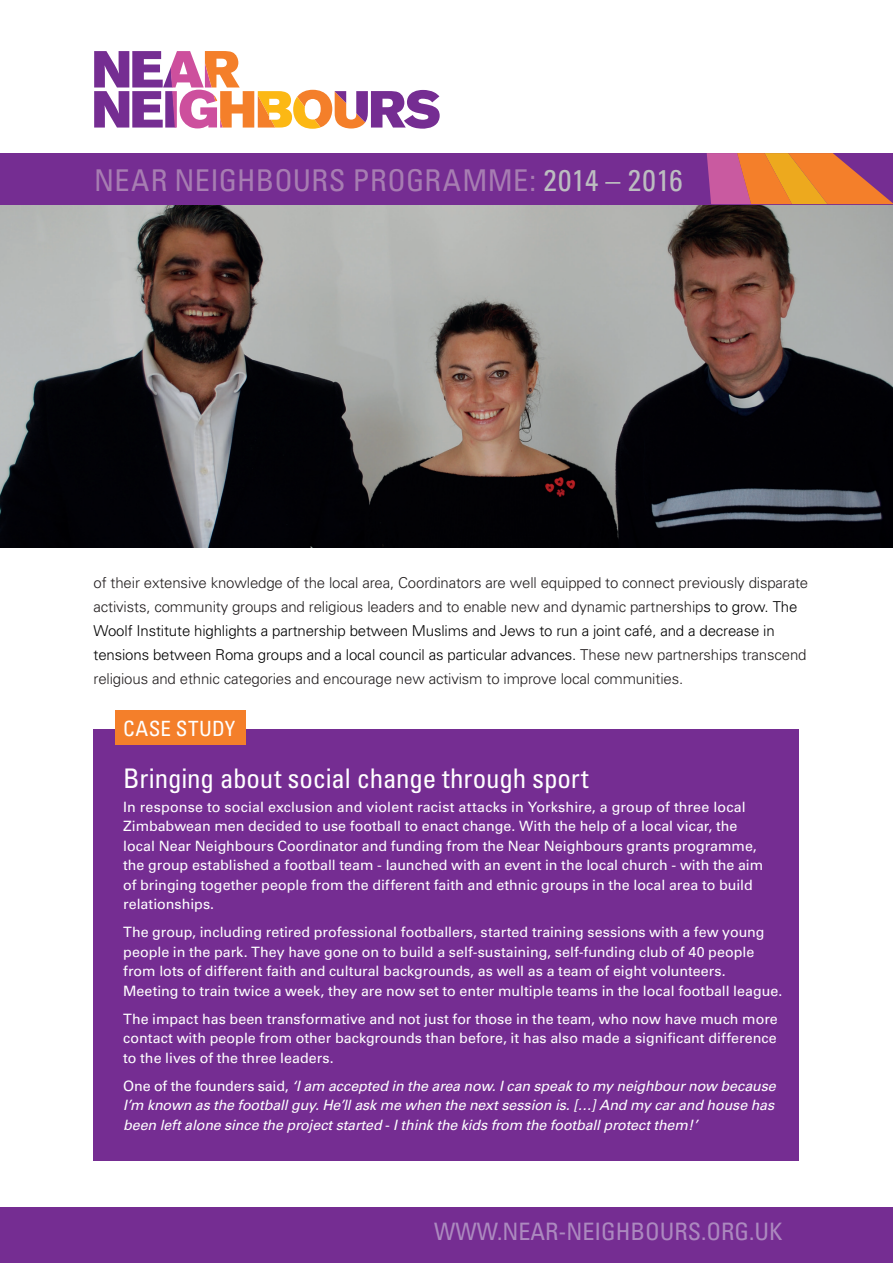
<style>
.page{position:relative;width:893px;height:1263px;background:#fff}
.page>*{position:absolute;margin:0;border:0;box-sizing:border-box;transform-origin:0 0}
.t1{font:condensed 30px "Univers";letter-spacing:.01em;color:#a77db2}
.t2{font:condensed 27px "Univers";letter-spacing:-.005em;color:#fff}
.t3{font:condensed 24px "Univers";color:#ac89bf}
.t4{font:condensed 21px "Univers";letter-spacing:.02em;color:#fff}
.t5{font:300 15px/24px "Univers";letter-spacing:-.01em;color:#231f20}
.t6{font:14.25px/19.5px "Univers";color:#fff}
.t7{font:italic 14.25px/19.5px "Univers";letter-spacing:-.015em;color:#fff;text-align:justify}
.s1{color:#bcbdc0}
.s2{color:#000001}
.s3{font-style:normal}
</style>
<div class="page">
<div style="left:0;top:1208px;width:893px;height:55px;background:#752d92"></div>
<img style="left:0;top:204px;width:893px;height:343px">
<div style="left:94px;top:729px;width:705px;height:432px;background:#752d92"></div>
<svg style="left:94px;top:51px;width:346px;height:78px"></svg>
<div style="left:0;top:153px;width:893px;height:51px;background:#752d92"></div>
<svg style="left:707px;top:153px;width:186px;height:51px"></svg>
<div style="left:115px;top:710px;width:131px;height:34px;background:#f47f2a"></div>
<h1 class="t1" style="left:94px;top:161px;width:590px">NEAR NEIGHBOURS PROGRAMME: <span class="s1">2014 – 2016</span></h1>
<p class="t5" style="left:94px;top:571px;width:716px">of their extensive knowledge of the local area, Coordinators are well equipped to connect previously disparate activists, community groups and religious leaders and to enable new and dynamic partnership<span class="s2">s to grow. The Woolf Institute highlights a partnership between Muslims and Jews to run a joint café, and a decrease in tensions between Roma groups and a local council as particular advances.</span> These new partnerships transcend religious and ethnic categories and encourage new activism to improve local communities.</p>
<h3 class="t4" style="left:123px;top:715px;width:114px">CASE STUDY</h3>
<h2 class="t2" style="left:123px;top:761px;width:467px">Bringing about social change through sport</h2>
<p class="t6" style="left:123px;top:797px;width:641px">In response to social exclusion and violent racist attacks in Yorkshire, a group of three local Zimbabwean men decided to use football to enact change. With the help of a local vicar, the local Near Neighbours Coordinator and funding from the Near Neighbours grants programme, the group established a football team - launched with an event in the local church - with the aim of bringing together people from the different faith and ethnic groups in the local area to build relationships.</p>
<p class="t6" style="left:123px;top:922px;width:661px">The group, including retired professional footballers, started training sessions with a few young people in the park. They have gone on to build a self-sustaining, self-funding club of 40 people from lots of different faith and cultural backgrounds, as well as a team of eight volunteers.<br>Meeting to train twice a week, they are now set to enter multiple teams in the local football league.</p>
<p class="t6" style="left:123px;top:1009px;width:656px;text-align:justify">The impact has been transformative and not just for those in the team, who now have much more contact with people from other backgrounds than before, it has also made a significant difference to the lives of the three leaders.</p>
<p class="t7" style="left:123px;top:1076px;width:654px"><span class="s3">One of the founders said,</span> ‘I am accepted in the area now. I can speak to my neighbour now because I’m known as the football guy. He’ll ask me when the next session is. […] And my car and house has been left alone since the project started <span class="s3">-</span> I think the kids from the football protect them!’</p>
<h3 class="t3" style="left:434px;top:1216px;width:350px">WWW.NEAR-NEIGHBOURS.ORG.UK</h3>
</div>
